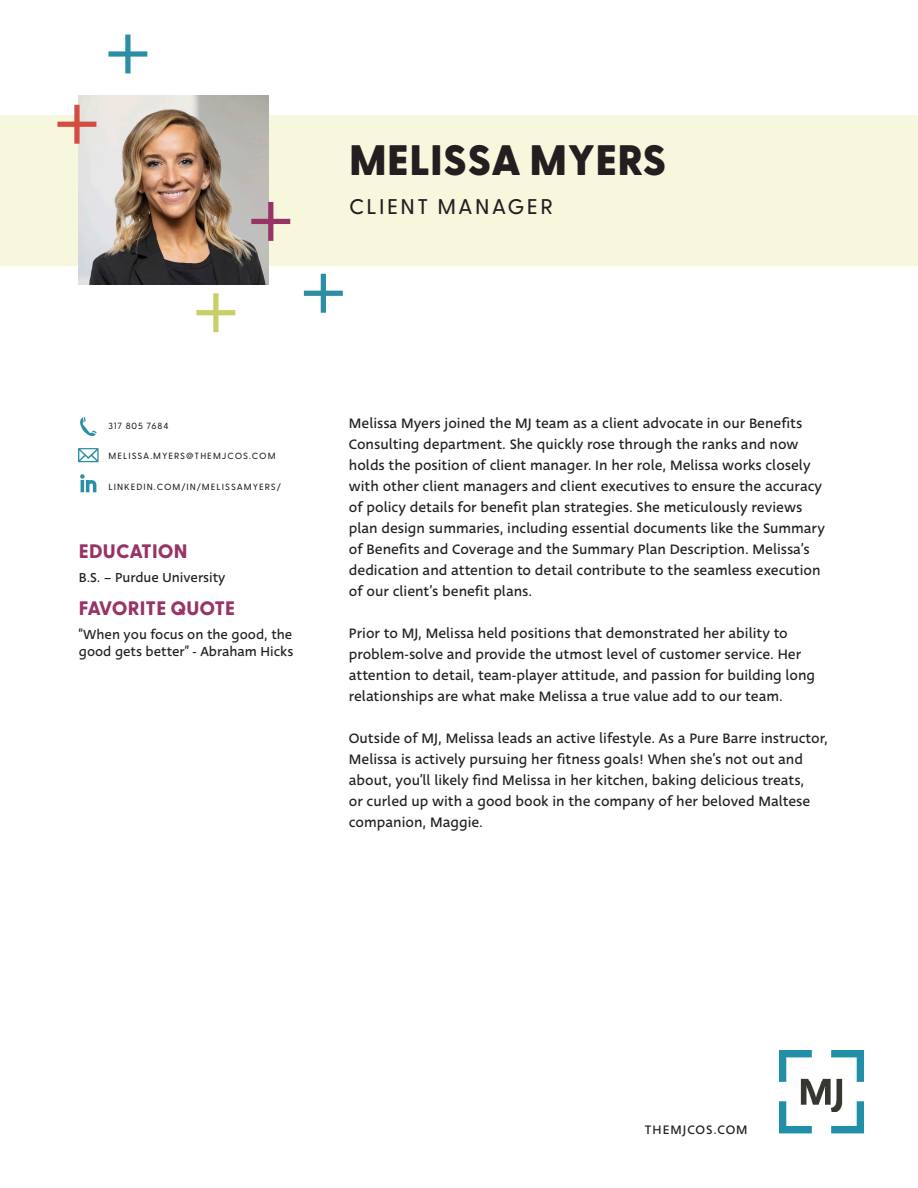
<style>
.page{position:relative;width:918px;height:1188px;background:#fff}
.page>*{position:absolute;margin:0;border:0;box-sizing:border-box;transform-origin:0 0}
.Name{font:800 42.6px "Greycliff CF";letter-spacing:.01em;color:#231f20}
.Job_Title{font:500 21.3px "Greycliff CF";letter-spacing:.11em;color:#231f20}
.Sidebar_Title{font:800 19.5px "Greycliff CF";letter-spacing:.01em;color:#983366}
.t1{font:15px/21px "Deva Ideal";color:#231f20}
.Sidebar_Body{font:14.25px/17.1px "Deva Ideal";color:#231f20}
.t2{font:13.5px "Deva Ideal";letter-spacing:.075em;color:#231f20}
.Job_Title-2{font:500 9px "Greycliff CF";letter-spacing:.11em;color:#231f20}
</style>
<div class="page">
<div style="left:0;top:115px;width:918px;height:151px;background:#f7f7de"></div>
<img style="left:79px;top:96px;width:189px;height:189px">
<img style="left:780px;top:1050px;width:84px;height:84px">
<svg style="left:304px;top:274px;width:39px;height:39px"></svg>
<svg style="left:108px;top:35px;width:39px;height:38px"></svg>
<svg style="left:57px;top:105px;width:39px;height:39px"></svg>
<svg style="left:196px;top:293px;width:39px;height:39px"></svg>
<svg style="left:80px;top:417px;width:17px;height:19px"></svg>
<svg style="left:78px;top:448px;width:21px;height:14px"></svg>
<svg style="left:80px;top:474px;width:16px;height:18px"></svg>
<svg style="left:251px;top:202px;width:39px;height:39px"></svg>
<p class="Name" style="left:349px;top:127px;width:319px">MELISSA MYERS</p>
<p class="Job_Title" style="left:349px;top:191px;width:205px">CLIENT MANAGER</p>
<p class="Job_Title-2" style="left:108px;top:419px;width:62px">317 805 7684</p>
<p class="Job_Title-2" style="left:108px;top:449px;width:169px">MELISSA.MYERS@THEMJCOS.COM</p>
<p class="Job_Title-2" style="left:108px;top:481px;width:174px">LINKEDIN.COM/IN/MELISSAMYERS/</p>
<p class="Sidebar_Title" style="left:79px;top:536px;width:110px">EDUCATION</p>
<p class="Sidebar_Body" style="left:79px;top:569px;width:148px">B.S. – Purdue University</p>
<p class="Sidebar_Title" style="left:79px;top:593px;width:158px">FAVORITE QUOTE</p>
<p class="Sidebar_Body" style="left:79px;top:626px;width:216px">“When you focus on the good, the good gets better” - Abraham Hicks</p>
<p class="t1" style="left:349px;top:413px;width:478px">Melissa Myers joined the MJ team as a client advocate in our Benefits Consulting department. She quickly rose through the ranks and now holds the position of client manager. In her role, Melissa works closely with other client managers and client executives to ensure the accuracy of policy details for benefit plan strategies. She meticulously reviews plan design summaries, including essential documents like the Summary of Benefits and Coverage and the Summary Plan Description. Melissa’s dedication and attention to detail contribute to the seamless execution of our client’s benefit plans.</p>
<p class="t1" style="left:349px;top:623px;width:468px">Prior to MJ, Melissa held positions that demonstrated her ability to problem-solve and provide the utmost level of customer service. Her attention to detail, team-player attitude, and passion for building long relationships are what make Melissa a true value add to our team.</p>
<p class="t1" style="left:349px;top:728px;width:481px">Outside of MJ, Melissa leads an active lifestyle. As a Pure Barre instructor, Melissa is actively pursuing her fitness goals! When she’s not out and about, you’ll likely find Melissa in her kitchen, baking delicious treats,<br>or curled up with a good book in the company of her beloved Maltese companion, Maggie.</p>
<p class="t2" style="left:645px;top:1121px;width:104px">THEMJCOS.COM</p>
</div>
